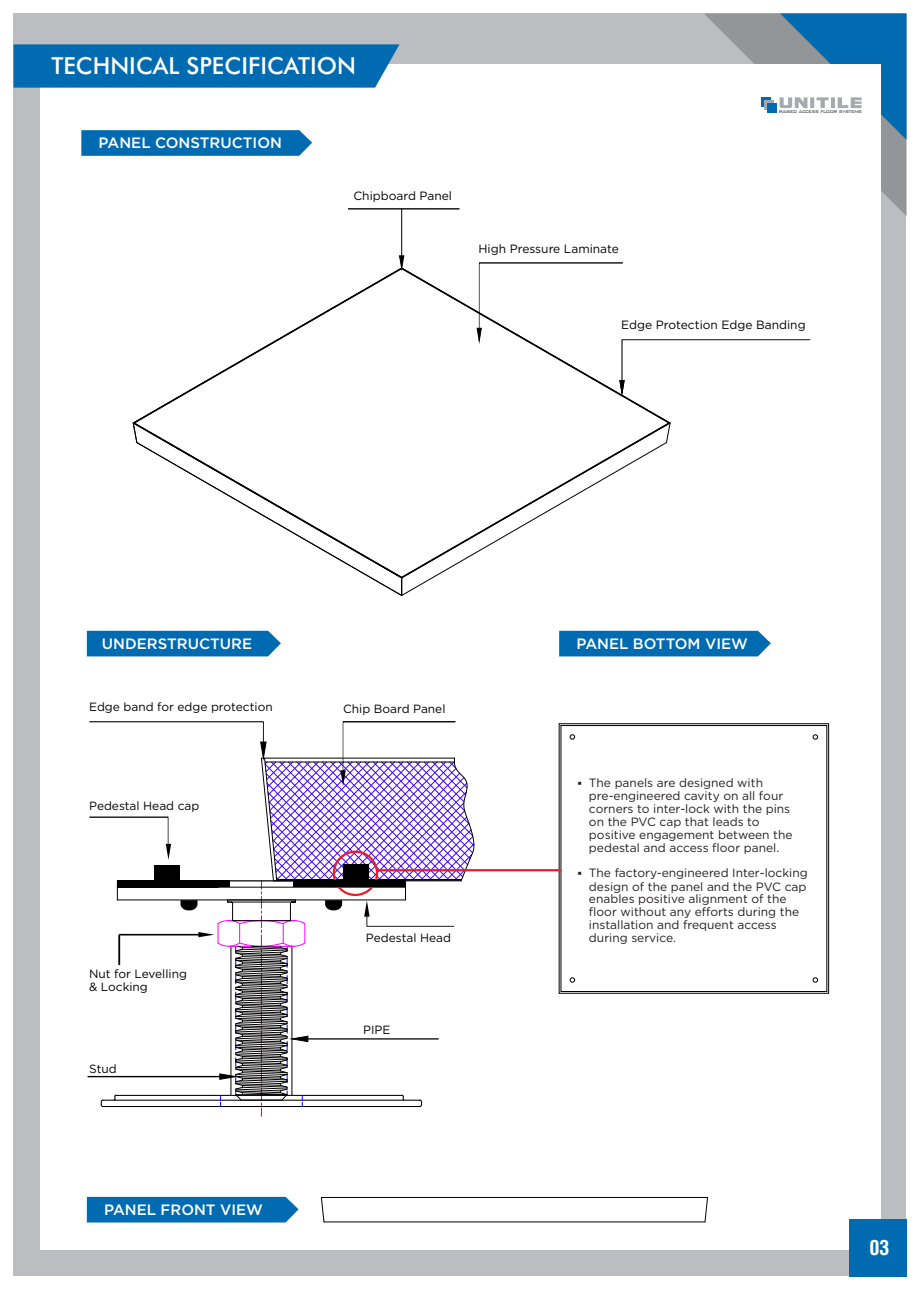
<style>
.page{position:relative;width:920px;height:1290px;background:#fff}
.page>*{position:absolute;margin:0;border:0;box-sizing:border-box;transform-origin:0 0}
.t1{font:500 23.55px "Futura BT";color:#fff}
.t2{font:700 condensed 20.25px "Helvetica";color:#fff}
.t3{font:500 15px "Gotham";color:#fff}
.t4{font:12px/12.9px "Gotham";color:#231f20}
.t5{font:12px "Gotham";color:#000}
.t6{font:11.85px/12.8px "Gotham";color:#000}
.t7{font:300 5.1px "Bank Gothic BT";letter-spacing:-.1em;color:#231f20}
</style>
<div class="page">
<div style="left:14px;top:14px;width:892px;height:1262px;background:#bbbdc0"></div>
<div style="left:40px;top:64px;width:840px;height:1186px;background:#fff"></div>
<svg style="left:704px;top:14px;width:202px;height:202px"></svg>
<svg style="left:761px;top:97px;width:10px;height:10px"></svg>
<div style="left:764px;top:101px;width:10px;height:9px;background:#a7a9ac"></div>
<div style="left:767px;top:103px;width:10px;height:10px;background:#006bb0"></div>
<svg style="left:14px;top:44px;width:385px;height:44px;background:#0a70b2"></svg>
<div style="left:849px;top:1219px;width:57px;height:57px;background:#006bb0"></div>
<svg style="left:81px;top:130px;width:231px;height:26px;background:#0a71b3"></svg>
<div style="left:559px;top:631px;width:212px;height:25px;background:#006bb0"></div>
<div style="left:87px;top:631px;width:194px;height:25px;background:#006bb0"></div>
<svg style="left:132px;top:256px;width:679px;height:340px"></svg>
<hr style="left:401px;top:209px;width:1px;height:47px;background:#000">
<hr style="left:348px;top:209px;width:111px;height:1px;background:#000">
<hr style="left:559px;top:723px;width:270px;height:1px;background:#000">
<hr style="left:561px;top:725px;width:266px;height:1px;background:#000">
<hr style="left:828px;top:724px;width:1px;height:269px;background:#000">
<hr style="left:827px;top:725px;width:1px;height:266px;background:#000">
<hr style="left:559px;top:993px;width:270px;height:1px;background:#000">
<hr style="left:561px;top:991px;width:266px;height:1px;background:#000">
<hr style="left:559px;top:724px;width:1px;height:269px;background:#000">
<hr style="left:561px;top:725px;width:1px;height:266px;background:#000">
<svg style="left:813px;top:734px;width:5px;height:5px"></svg>
<svg style="left:570px;top:734px;width:5px;height:5px"></svg>
<svg style="left:813px;top:977px;width:5px;height:5px"></svg>
<svg style="left:570px;top:977px;width:5px;height:5px"></svg>
<div style="left:87px;top:1197px;width:212px;height:25px;background:#006bb0"></div>
<svg style="left:321px;top:1197px;width:387px;height:26px"></svg>
<hr style="left:88px;top:1076px;width:140px;height:1px;background:#000">
<hr style="left:376px;top:869px;width:185px;height:2px;background:#ed1c24">
<svg style="left:89px;top:721px;width:385px;height:395px"></svg>
<h1 class="t1" style="left:52px;top:57px;width:306px">TECHNICAL SPECIFICATION</h1>
<p class="t3" style="left:99px;top:137px;width:185px">PANEL CONSTRUCTION</p>
<p class="t5" style="left:353px;top:191px;width:100px">Chipboard Panel</p>
<p class="t5" style="left:478px;top:244px;width:142px">High Pressure Laminate</p>
<p class="t7" style="left:779px;top:109px;width:85px">RAISED ACCESS FLOOR SYSTEMS</p>
<p class="t5" style="left:621px;top:320px;width:186px">Edge Protection Edge Banding</p>
<p class="t3" style="left:102px;top:638px;width:152px">UNDERSTRUCTURE</p>
<p class="t3" style="left:576px;top:638px;width:173px">PANEL BOTTOM VIEW</p>
<p class="t6" style="left:89px;top:702px;width:185px">Edge band for edge protection</p>
<p class="t6" style="left:343px;top:704px;width:104px">Chip Board Panel</p>
<p class="t6" style="left:89px;top:800px;width:112px">Pedestal Head cap</p>
<p class="t6" style="left:89px;top:968px;width:99px">Nut for Levelling &amp; Locking</p>
<p class="t6" style="left:89px;top:1063px;width:29px">Stud</p>
<p class="t3" style="left:104px;top:1204px;width:160px">PANEL FRONT VIEW</p>
<p class="t6" style="left:366px;top:932px;width:87px">Pedestal Head</p>
<p class="t6" style="left:363px;top:1024px;width:29px">PIPE</p>
<p class="t4" style="left:589px;top:777px;width:205px;text-indent:-12px">▪ The panels are designed with pre-engineered cavity on all four corners to inter-lock with the pins on the PVC cap that leads to positive engagement between the pedestal and access floor panel.</p>
<p class="t4" style="left:589px;top:868px;width:220px;text-indent:-12px">▪ The factory-engineered Inter-locking design of the panel and the PVC cap enables positive alignment of the floor without any efforts during the installation and frequent access during service.</p>
<h2 class="t2" style="left:869px;top:1240px;width:22px">03</h2>
</div>
